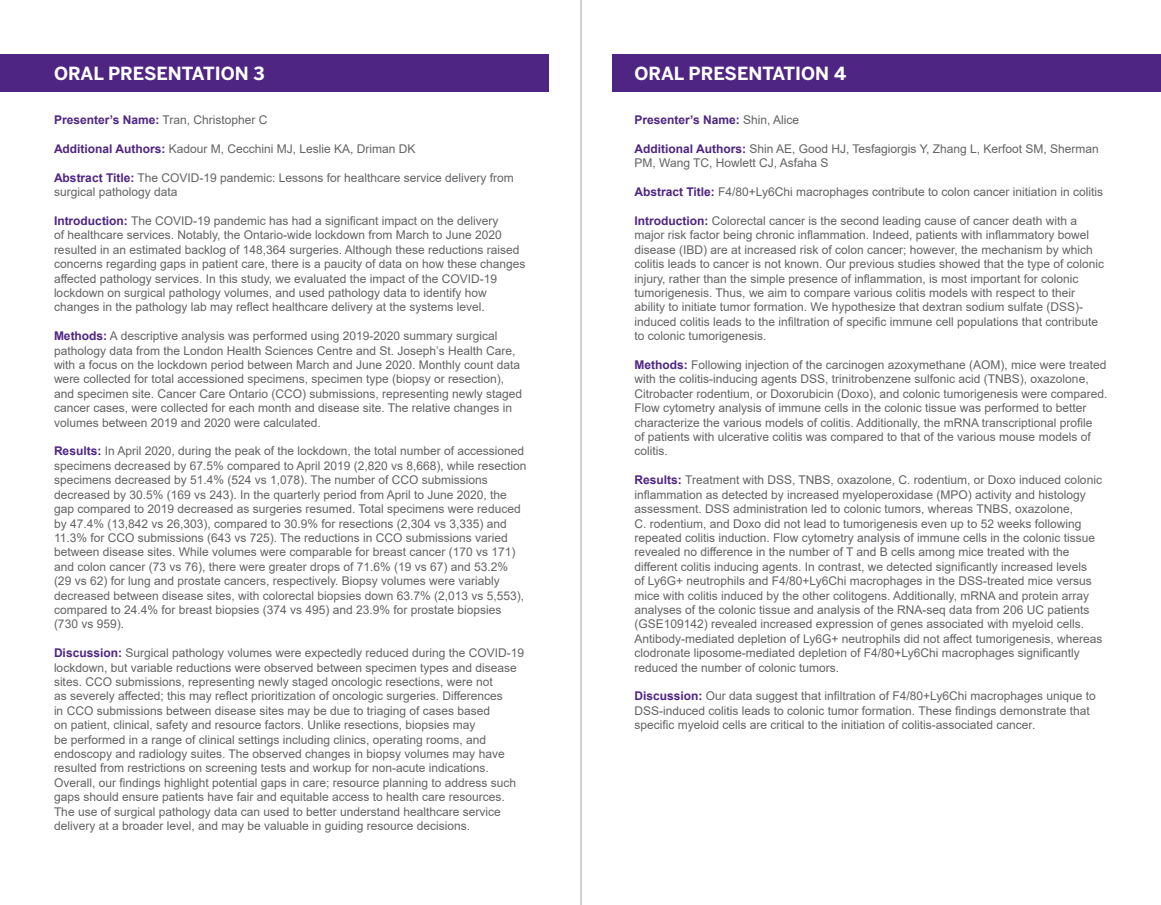
<style>
.page{position:relative;width:1161px;height:905px;background:#fff}
.page>*{position:absolute;margin:0;border:0;box-sizing:border-box;transform-origin:0 0}
.t1{font:700 18px "Benton Sans";color:#fff}
.Format{font:12px/14.4px "Arial";color:#636265}
.Format-2{font:700 12px "Arial";color:#4e2582}
.s1{font-weight:700;color:#4e2582}
.s2{font-weight:400;color:#636265}
</style>
<div class="page">
<div style="left:613px;top:54px;width:548px;height:38px;background:#4e2582"></div>
<div style="left:0;top:54px;width:548px;height:38px;background:#4e2582"></div>
<hr style="left:581px;top:0;width:1px;height:904px;background:#d1d2d4">
<p class="t1" style="left:54px;top:62px;width:212px">ORAL PRESENTATION 3</p>
<p class="t1" style="left:634px;top:63px;width:213px">ORAL PRESENTATION 4</p>
<p class="Format" style="left:54px;top:113px;width:215px"><span class="s1">Presenter’s Name:</span> Tran, Christopher C</p>
<p class="Format" style="left:54px;top:141px;width:363px"><span class="s1">Additional Authors:</span> Kadour M, Cecchini MJ, Leslie KA, Driman DK</p>
<p class="Format" style="left:54px;top:170px;width:461px"><span class="s1">Abstract Title:</span> The COVID-19 pandemic: Lessons for healthcare service delivery from surgical pathology data</p>
<p class="Format" style="left:54px;top:213px;width:473px"><span class="s1">Introduction:</span> The COVID-19 pandemic has had a significant impact on the delivery<br>of healthcare services. Notably, the Ontario-wide lockdown from March to June 2020 resulted in an estimated backlog of 148,364 surgeries. Although these reductions raised concerns regarding gaps in patient care, there is a paucity of data on how these changes affected pathology services. In this study, we evaluated the impact of the COVID-19 lockdown on surgical pathology volumes, and used pathology data to identify how changes in the pathology lab may reflect healthcare delivery at the systems level.</p>
<p class="Format" style="left:54px;top:329px;width:470px"><span class="s1">Methods:</span> A descriptive analysis was performed using 2019-2020 summary surgical pathology data from the London Health Sciences Centre and St. Joseph’s Health Care, with a focus on the lockdown period between March and June 2020. Monthly count data were collected for total accessioned specimens, specimen type (biopsy or resection), and specimen site. Cancer Care Ontario (CCO) submissions, representing newly staged cancer cases, were collected for each month and disease site. The relative changes in volumes between 2019 and 2020 were calculated.</p>
<p class="Format" style="left:54px;top:444px;width:474px"><span class="s1">Results:</span> In April 2020, during the peak of the lockdown, the total number of accessioned specimens decreased by 67.5% compared to April 2019 (2,820 vs 8,668), while resection specimens decreased by 51.4% (524 vs 1,078). The number of CCO submissions decreased by 30.5% (169 vs 243). In the quarterly period from April to June 2020, the gap compared to 2019 decreased as surgeries resumed. Total specimens were reduced by 47.4% (13,842 vs 26,303), compared to 30.9% for resections (2,304 vs 3,335) and 11.3% for CCO submissions (643 vs 725). The reductions in CCO submissions varied between disease sites. While volumes were comparable for breast cancer (170 vs 171) and colon cancer (73 vs 76), there were greater drops of 71.6% (19 vs 67) and 53.2% (29 vs 62) for lung and prostate cancers, respectively. Biopsy volumes were variably decreased between disease sites, with colorectal biopsies down 63.7% (2,013 vs 5,553), compared to 24.4% for breast biopsies (374 vs 495) and 23.9% for prostate biopsies (730 vs 959).</p>
<p class="Format" style="left:54px;top:645px;width:472px"><span class="s1">Discussion:</span> Surgical pathology volumes were expectedly reduced during the COVID-19 lockdown, but variable reductions were observed between specimen types and disease sites. CCO submissions, representing newly staged oncologic resections, were not<br>as severely affected; this may reflect prioritization of oncologic surgeries. Differences<br>in CCO submissions between disease sites may be due to triaging of cases based<br>on patient, clinical, safety and resource factors. Unlike resections, biopsies may<br>be performed in a range of clinical settings including clinics, operating rooms, and endoscopy and radiology suites. The observed changes in biopsy volumes may have resulted from restrictions on screening tests and workup for non-acute indications.<br>Overall, our findings highlight potential gaps in care; resource planning to address such gaps should ensure patients have fair and equitable access to health care resources.<br>The use of surgical pathology data can used to better understand healthcare service delivery at a broader level, and may be valuable in guiding resource decisions.</p>
<p class="Format-2" style="left:634px;top:111px;width:166px">Presenter’s Name: <span class="s2">Shin, Alice</span></p>
<p class="Format" style="left:634px;top:141px;width:466px"><span class="s1">Additional Authors:</span> Shin AE, Good HJ, Tesfagiorgis Y, Zhang L, Kerfoot SM, Sherman<br>PM, Wang TC, Howlett CJ, Asfaha S</p>
<p class="Format" style="left:634px;top:185px;width:470px"><span class="s1">Abstract Title:</span> F4/80+Ly6Chi macrophages contribute to colon cancer initiation in colitis</p>
<p class="Format" style="left:634px;top:213px;width:471px"><span class="s1">Introduction:</span> Colorectal cancer is the second leading cause of cancer death with a major risk factor being chronic inflammation. Indeed, patients with inflammatory bowel disease (IBD) are at increased risk of colon cancer; however, the mechanism by which colitis leads to cancer is not known. Our previous studies showed that the type of colonic injury, rather than the simple presence of inflammation, is most important for colonic tumorigenesis. Thus, we aim to compare various colitis models with respect to their ability to initiate tumor formation. We hypothesize that dextran sodium sulfate (DSS)- induced colitis leads to the infiltration of specific immune cell populations that contribute to colonic tumorigenesis.</p>
<p class="Format" style="left:634px;top:357px;width:475px"><span class="s1">Methods:</span> Following injection of the carcinogen azoxymethane (AOM), mice were treated with the colitis-inducing agents DSS, trinitrobenzene sulfonic acid (TNBS), oxazolone, Citrobacter rodentium, or Doxorubicin (Doxo), and colonic tumorigenesis were compared.<br>Flow cytometry analysis of immune cells in the colonic tissue was performed to better characterize the various models of colitis. Additionally, the mRNA transcriptional profile<br>of patients with ulcerative colitis was compared to that of the various mouse models of colitis.</p>
<p class="Format" style="left:634px;top:473px;width:469px"><span class="s1">Results:</span> Treatment with DSS, TNBS, oxazolone, C. rodentium, or Doxo induced colonic inflammation as detected by increased myeloperoxidase (MPO) activity and histology assessment. DSS administration led to colonic tumors, whereas TNBS, oxazolone,<br>C. rodentium, and Doxo did not lead to tumorigenesis even up to 52 weeks following repeated colitis induction. Flow cytometry analysis of immune cells in the colonic tissue revealed no difference in the number of T and B cells among mice treated with the different colitis inducing agents. In contrast, we detected significantly increased levels<br>of Ly6G+ neutrophils and F4/80+Ly6Chi macrophages in the DSS-treated mice versus mice with colitis induced by the other colitogens. Additionally, mRNA and protein array analyses of the colonic tissue and analysis of the RNA-seq data from 206 UC patients (GSE109142) revealed increased expression of genes associated with myeloid cells.<br>Antibody-mediated depletion of Ly6G+ neutrophils did not affect tumorigenesis, whereas clodronate liposome-mediated depletion of F4/80+Ly6Chi macrophages significantly reduced the number of colonic tumors.</p>
<p class="Format" style="left:634px;top:689px;width:463px"><span class="s1">Discussion:</span> Our data suggest that infiltration of F4/80+Ly6Chi macrophages unique to<br>DSS-induced colitis leads to colonic tumor formation. These findings demonstrate that specific myeloid cells are critical to the initiation of colitis-associated cancer.</p>
</div>
